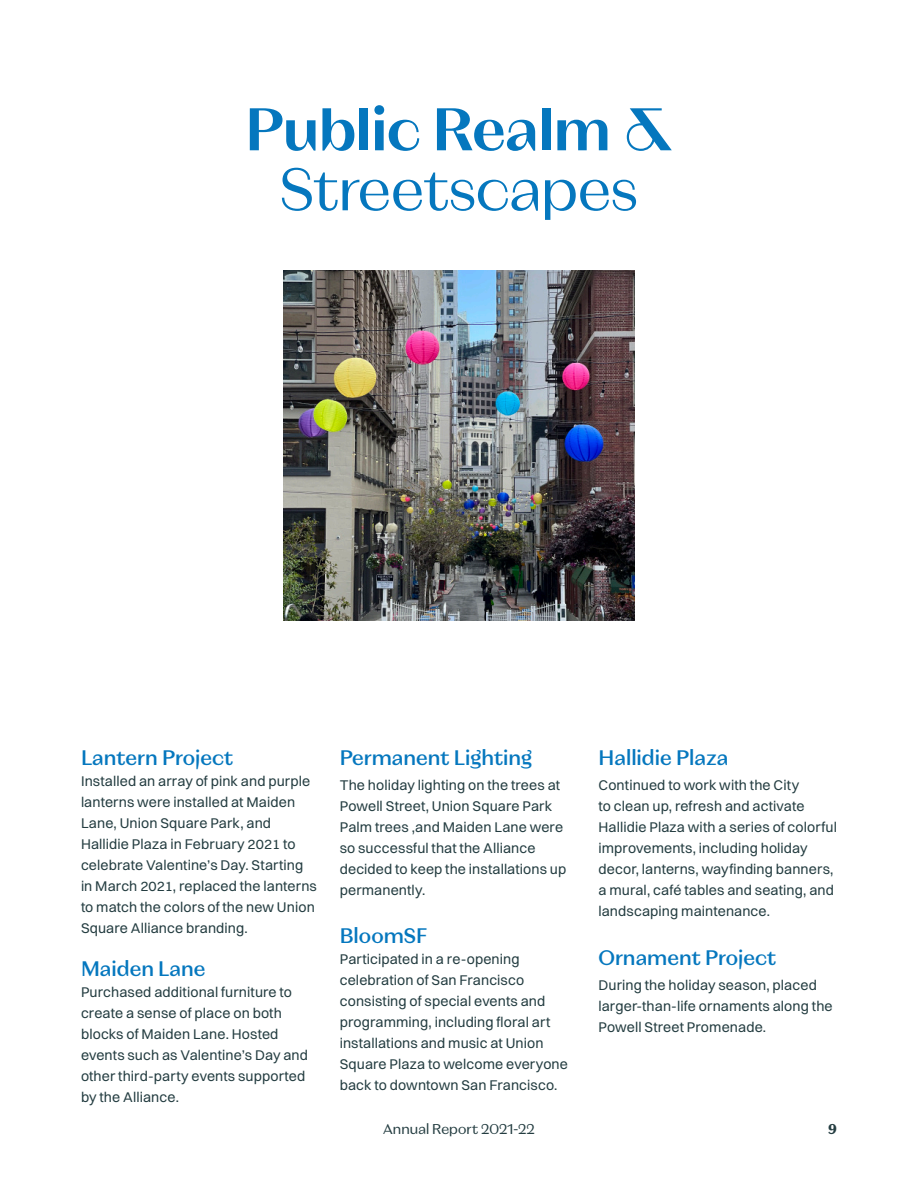
<style>
.page{position:relative;width:918px;height:1188px;background:#fff}
.page>*{position:absolute;margin:0;border:0;box-sizing:border-box;transform-origin:0 0}
.Header_2{font:600 60px/60px "Magnat Head";color:#0577be;text-align:center}
.Subhead_1{font:500 21px "Magnat Text";color:#0577be}
.Body{font:500 21px "Magnat Text";color:#0577be}
.Body-2{font:14.25px/21px "Switzer";letter-spacing:.005em;color:#243d41}
.Subhead_1-2{font:14.25px/21px "Switzer";letter-spacing:.005em;color:#243d41}
.t1{font:14.25px "Magnat Text";letter-spacing:.01em;color:#243d41}
.t2{font:700 14.25px "Magnat Text";color:#243d41}
.s1{font-weight:400}
</style>
<div class="page">
<img style="left:284px;top:270px;width:350px;height:351px">
<p class="Header_2" style="left:246px;top:99px;width:428px">Public Realm &amp;<br><span class="s1">Streetscapes</span></p>
<p class="Subhead_1" style="left:81px;top:745px;width:154px">Lantern Project</p>
<p class="Subhead_1-2" style="left:81px;top:771px;width:237px">Installed an array of pink and purple lanterns were installed at Maiden Lane, Union Square Park, and Hallidie Plaza in February 2021 to celebrate Valentine’s Day. Starting in March 2021, replaced the lanterns to match the colors of the new Union Square Alliance branding.</p>
<p class="Subhead_1" style="left:81px;top:955px;width:126px">Maiden Lane</p>
<p class="Subhead_1-2" style="left:81px;top:982px;width:229px">Purchased additional furniture to create a sense of place on both blocks of Maiden Lane. Hosted events such as Valentine’s Day and other third-party events supported by the Alliance.</p>
<p class="Subhead_1" style="left:340px;top:745px;width:194px">Permanent Lighting</p>
<p class="Body-2" style="left:340px;top:774px;width:228px">The holiday lighting on the trees at<br>Powell Street, Union Square Park<br>Palm trees ,and Maiden Lane were so successful that the Alliance decided to keep the installations up permanently.</p>
<p class="Body" style="left:340px;top:922px;width:89px">BloomSF</p>
<p class="Body-2" style="left:340px;top:948px;width:230px">Participated in a re-opening celebration of San Francisco consisting of special events and programming, including floral art installations and music at Union<br>Square Plaza to welcome everyone back to downtown San Francisco.</p>
<p class="Subhead_1" style="left:598px;top:745px;width:131px">Hallidie Plaza</p>
<p class="Body-2" style="left:598px;top:774px;width:240px">Continued to work with the City<br>to clean up, refresh and activate Hallidie Plaza with a series of colorful improvements, including holiday decor, lanterns, wayfinding banners, a mural, café tables and seating, and landscaping maintenance.</p>
<p class="Subhead_1" style="left:598px;top:945px;width:179px">Ornament Project</p>
<p class="Body-2" style="left:598px;top:974px;width:236px">During the holiday season, placed larger-than-life ornaments along the<br>Powell Street Promenade.</p>
<p class="t1" style="left:383px;top:1120px;width:153px">Annual Report 2021-22</p>
<p class="t2" style="left:828px;top:1120px;width:10px">9</p>
</div>
